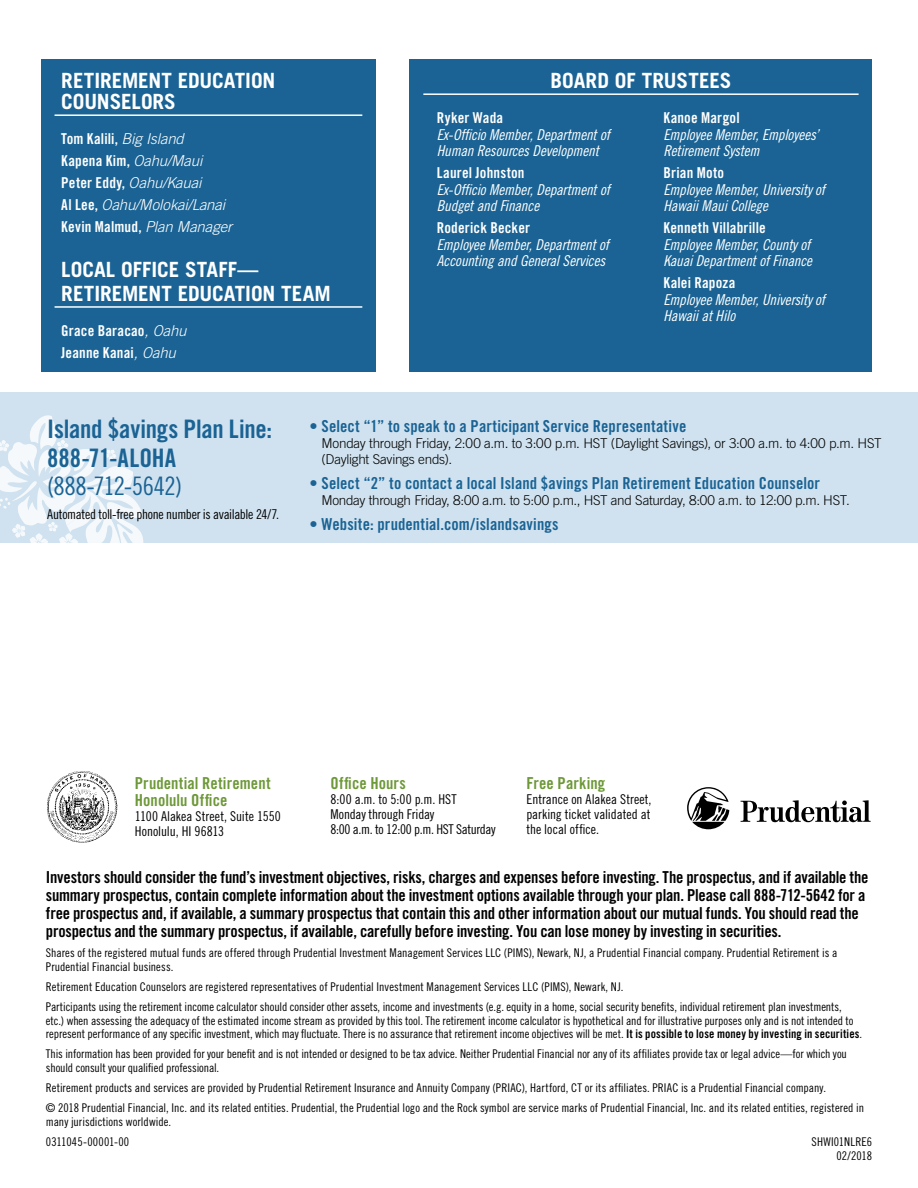
<style>
.page{position:relative;width:918px;height:1188px;background:#fff}
.page>*{position:absolute;margin:0;border:0;box-sizing:border-box;transform-origin:0 0}
.t1{font:25.5px/28.5px "Trade Gothic LT Std Bd Cn 20";letter-spacing:-.01em;color:#1a6394}
.t2{font:25.5px "Trade Gothic LT Std Cn 18";letter-spacing:-.015em;color:#1a6394}
.t3{font:700 21px/21px "Trade Gothic LT Std";color:#fff}
.t4{font:16.5px/18px "Trade Gothic LT Std Bd Cn 20";letter-spacing:-.01em;color:#000}
.t5{font:16.5px "Trade Gothic LT Std Bd Cn 20";letter-spacing:.005em;color:#1a6394}
.t6{font:16.5px/16.5px "Trade Gothic LT Std Bd Cn 20";letter-spacing:.005em;color:#6d9838}
.t7{font:15px/16.5px "Trade Gothic LT Std Cn 18 Obl";letter-spacing:-.01em;color:#fff}
.t8{font:15px/21.9px "Trade Gothic LT Std Bd Cn 20";letter-spacing:.01em;color:#fff}
.t9{font:italic 300 15px "Trade Gothic LT Std";letter-spacing:-.015em;color:#fff}
.t10{font:13.5px/15px "Trade Gothic LT Std Cn 18";letter-spacing:-.01em;color:#000}
.t11{font:300 13.5px/16.2px "Trade Gothic LT Std";letter-spacing:-.02em;color:#000}
.t12{font:12px/13.5px "Trade Gothic LT Std Cn 18";color:#000}
.s1{font-family:"Trade Gothic LT Std";font-weight:300;font-style:italic}
.s2{font-family:"Trade Gothic LT Std Bd Cn 20";font-weight:400;font-style:normal}
.s3{font-family:"Trade Gothic LT Std Bd Cn 20"}
</style>
<div class="page">
<div style="left:0;top:392px;width:918px;height:151px;background:#d0e2ef"></div>
<svg style="left:0;top:415px;width:144px;height:128px"></svg>
<img style="left:47px;top:771px;width:71px;height:72px">
<div style="left:41px;top:59px;width:335px;height:313px;background:#1a6394"></div>
<hr style="left:55px;top:114px;width:307px;height:2px;background:#fff">
<hr style="left:55px;top:306px;width:307px;height:2px;background:#fff">
<div style="left:410px;top:59px;width:462px;height:313px;background:#1a6394"></div>
<hr style="left:423px;top:93px;width:436px;height:2px;background:#fff">
<svg style="left:687px;top:787px;width:42px;height:42px"></svg>
<svg style="left:741px;top:800px;width:130px;height:22px"></svg>
<h2 class="t3" style="left:61px;top:70px;width:216px">RETIREMENT EDUCATION<br>COUNSELORS</h2>
<p class="t8" style="left:61px;top:128px;width:143px">Tom Kalili, <span class="s1">Big Island<br></span>Kapena Kim, <span class="s1">Oahu/Maui<br></span>Peter Eddy, <span class="s1">Oahu/Kauai</span></p>
<p class="t9" style="left:61px;top:196px;width:165px"><span class="s2">Al Lee,</span> Oahu/Molokai/Lanai</p>
<p class="t8" style="left:61px;top:216px;width:172px">Kevin Malmud, <span class="s1">Plan Manager</span></p>
<h2 class="t3" style="left:61px;top:257px;width:271px;line-height:24px">LOCAL OFFICE STAFF—<br>RETIREMENT EDUCATION TEAM</h2>
<p class="t8" style="left:61px;top:320px;width:127px">Grace Baracao<span class="s1">, Oahu<br></span>Jeanne Kanai<span class="s1">, Oahu</span></p>
<h2 class="t3" style="left:550px;top:70px;width:183px">BOARD OF TRUSTEES</h2>
<p class="t8" style="left:437px;top:107px;width:68px">Ryker Wada</p>
<p class="t7" style="left:437px;top:127px;width:175px">Ex-Officio Member, Department of<br>Human Resources Development</p>
<p class="t8" style="left:437px;top:162px;width:89px">Laurel Johnston</p>
<p class="t7" style="left:437px;top:182px;width:175px">Ex-Officio Member, Department of<br>Budget and Finance</p>
<p class="t8" style="left:437px;top:217px;width:95px">Roderick Becker</p>
<p class="t7" style="left:437px;top:236px;width:174px">Employee Member, Department of<br>Accounting and General Services</p>
<p class="t8" style="left:663px;top:107px;width:78px">Kanoe Margol</p>
<p class="t7" style="left:663px;top:127px;width:157px">Employee Member, Employees’<br>Retirement System</p>
<p class="t8" style="left:663px;top:162px;width:62px">Brian Moto</p>
<p class="t7" style="left:663px;top:182px;width:163px">Employee Member, University of<br>Hawaii Maui College</p>
<p class="t8" style="left:663px;top:217px;width:104px">Kenneth Villabrille</p>
<p class="t7" style="left:663px;top:236px;width:150px">Employee Member, County of<br>Kauai Department of Finance</p>
<p class="t8" style="left:663px;top:272px;width:73px">Kalei Rapoza</p>
<p class="t7" style="left:663px;top:291px;width:163px">Employee Member, University of<br>Hawaii at Hilo</p>
<h1 class="t1" style="left:47px;top:415px;width:226px">Island $avings Plan Line:<br>888-71-ALOHA</h1>
<h1 class="t2" style="left:47px;top:471px;width:136px">(888-712-5642)</h1>
<p class="t10" style="left:47px;top:507px;width:233px">Automated toll-free phone number is available 24/7.</p>
<h3 class="t5" style="left:309px;top:416px;width:378px">• Select “1” to speak to a Participant Service Representative</h3>
<p class="t11" style="left:321px;top:435px;width:562px">Monday through Friday, 2:00 a.m. to 3:00 p.m. HST (Daylight Savings), or 3:00 a.m. to 4:00 p.m. HST (Daylight Savings ends).</p>
<h3 class="t5" style="left:309px;top:473px;width:512px">• Select “2” to contact a local Island $avings Plan Retirement Education Counselor</h3>
<p class="t11" style="left:321px;top:492px;width:530px">Monday through Friday, 8:00 a.m. to 5:00 p.m., HST and Saturday, 8:00 a.m. to 12:00 p.m. HST.</p>
<h3 class="t5" style="left:309px;top:514px;width:251px">• Website: prudential.com/islandsavings</h3>
<h3 class="t6" style="left:135px;top:775px;width:137px">Prudential Retirement<br>Honolulu Office</h3>
<p class="t10" style="left:135px;top:808px;width:148px">1100 Alakea Street, Suite 1550<br>Honolulu, HI 96813</p>
<h3 class="t6" style="left:331px;top:775px;width:77px">Office Hours</h3>
<p class="t10" style="left:331px;top:792px;width:167px">8:00 a.m. to 5:00 p.m. HST<br>Monday through Friday<br>8:00 a.m. to 12:00 p.m. HST Saturday</p>
<h3 class="t6" style="left:526px;top:775px;width:80px">Free Parking</h3>
<p class="t10" style="left:526px;top:792px;width:127px;text-align:justify">Entrance on Alakea Street, parking ticket validated at the local office.</p>
<p class="t4" style="left:46px;top:868px;width:824px">Investors should consider the fund’s investment objectives, risks, charges and expenses before investing. The prospectus, and if available the summary prospectus, contain complete information about the investment options available through your plan. Please call 888-712-5642 for a free prospectus and, if available, a summary prospectus that contain this and other information about our mutual funds. You should read the prospectus and the summary prospectus, if available, carefully before investing. You can lose money by investing in securities.</p>
<p class="t12" style="left:46px;top:946px;width:793px">Shares of the registered mutual funds are offered through Prudential Investment Management Services LLC (PIMS), Newark, NJ, a Prudential Financial company. Prudential Retirement is a<br>Prudential Financial business.</p>
<p class="t12" style="left:46px;top:976px;width:797px;line-height:20.2px">Retirement Education Counselors are registered representatives of Prudential Investment Management Services LLC (PIMS), Newark, NJ.<br>Participants using the retirement income calculator should consider other assets, income and investments (e.g. equity in a home, social security benefits, individual retirement plan investments,</p>
<p class="t12" style="left:46px;top:1013px;width:818px">etc.) when assessing the adequacy of the estimated income stream as provided by this tool. The retirement income calculator is hypothetical and for illustrative purposes only and is not intended to represent performance of any specific investment, which may fluctuate. There is no assurance that retirement income objectives will be met. <span class="s3">It is possible to lose money by investing in securities</span>.</p>
<p class="t12" style="left:46px;top:1047px;width:803px">This information has been provided for your benefit and is not intended or designed to be tax advice. Neither Prudential Financial nor any of its affiliates provide tax or legal advice—for which you should consult your qualified professional.</p>
<p class="t12" style="left:46px;top:1078px;width:820px;line-height:20.2px">Retirement products and services are provided by Prudential Retirement Insurance and Annuity Company (PRIAC), Hartford, CT or its affiliates. PRIAC is a Prudential Financial company.<br>© 2018 Prudential Financial, Inc. and its related entities. Prudential, the Prudential logo and the Rock symbol are service marks of Prudential Financial, Inc. and its related entities, registered in</p>
<p class="t12" style="left:46px;top:1111px;width:127px;line-height:20.2px">many jurisdictions worldwide.<br>0311045-00001-00</p>
<p class="t12" style="left:812px;top:1135px;width:62px;text-align:right">SHWI01NLRE6<br>02/2018</p>
</div>
